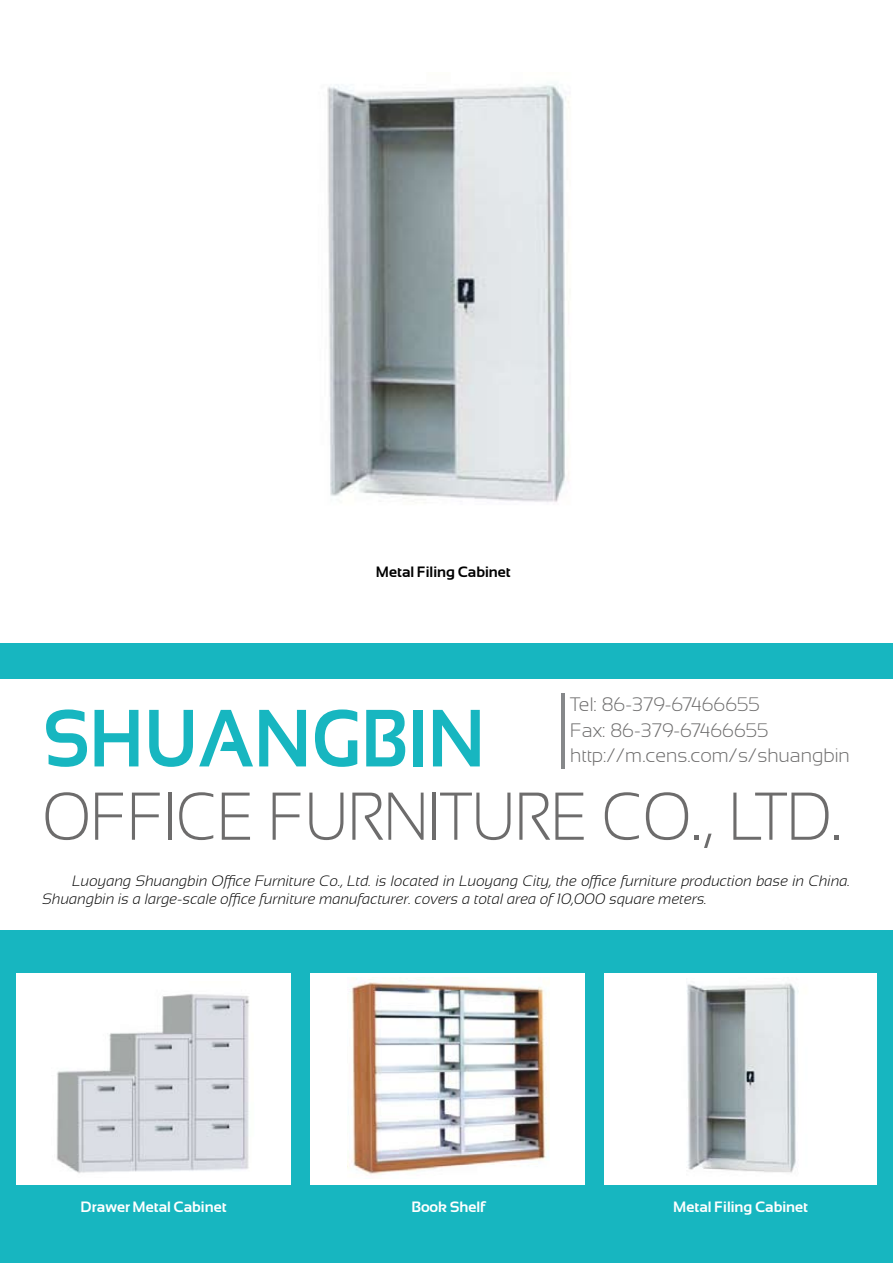
<style>
.page{position:relative;width:893px;height:1263px;background:#fff}
.page>*{position:absolute;margin:0;border:0;box-sizing:border-box;transform-origin:0 0}
.t1{font:700 81px "Sansation";color:#17b6c0;scale:.9 1}
.t2{font:300 67.5px "Sansation";color:#6d6c6c;scale:.9 1}
.t3{font:300 19.5px/25.5px "Sansation";color:#6d6c6c}
.t4{font:italic 300 15px/18px "Sansation";color:#000}
.t5{font:700 15px "Sansation";color:#fff}
.t6{font:700 15px "Sansation";color:#000}
</style>
<div class="page">
<div style="left:0;top:643px;width:893px;height:620px;background:#17b6c0"></div>
<div style="left:0;top:679px;width:893px;height:251px;background:#fff"></div>
<div style="left:17px;top:973px;width:274px;height:212px;background:#fff"></div>
<div style="left:310px;top:973px;width:274px;height:212px;background:#fff"></div>
<div style="left:604px;top:973px;width:272px;height:212px;background:#fff"></div>
<hr style="left:561px;top:693px;width:4px;height:76px;background:#86888a">
<img style="left:327px;top:84px;width:243px;height:418px">
<img style="left:687px;top:983px;width:109px;height:190px">
<img style="left:56px;top:994px;width:193px;height:179px">
<img style="left:348px;top:977px;width:201px;height:202px">
<p class="t6" style="left:376px;top:564px;width:136px">Metal Filing Cabinet</p>
<h3 class="t3" style="left:570px;top:692px;width:281px">Tel: 86-379-67466655<br>Fax: 86-379-67466655 http://m.cens.com/s/shuangbin</h3>
<h1 class="t1" style="left:43px;top:693px;width:493px">Shuangbin</h1>
<h2 class="t2" style="left:43px;top:779px;width:889px">Office Furniture Co., Ltd.</h2>
<p class="t4" style="left:43px;top:872px;width:809px;text-indent:30px">Luoyang Shuangbin Office Furniture Co., Ltd. is located in Luoyang City, the office furniture production base in China.<br>Shuangbin is a large-scale office furniture manufacturer. covers a total area of 10,000 square meters.</p>
<p class="t5" style="left:81px;top:1199px;width:148px">Drawer Metal Cabinet</p>
<p class="t5" style="left:411px;top:1199px;width:76px">Book Shelf</p>
<p class="t5" style="left:673px;top:1199px;width:136px">Metal Filing Cabinet</p>
</div>
